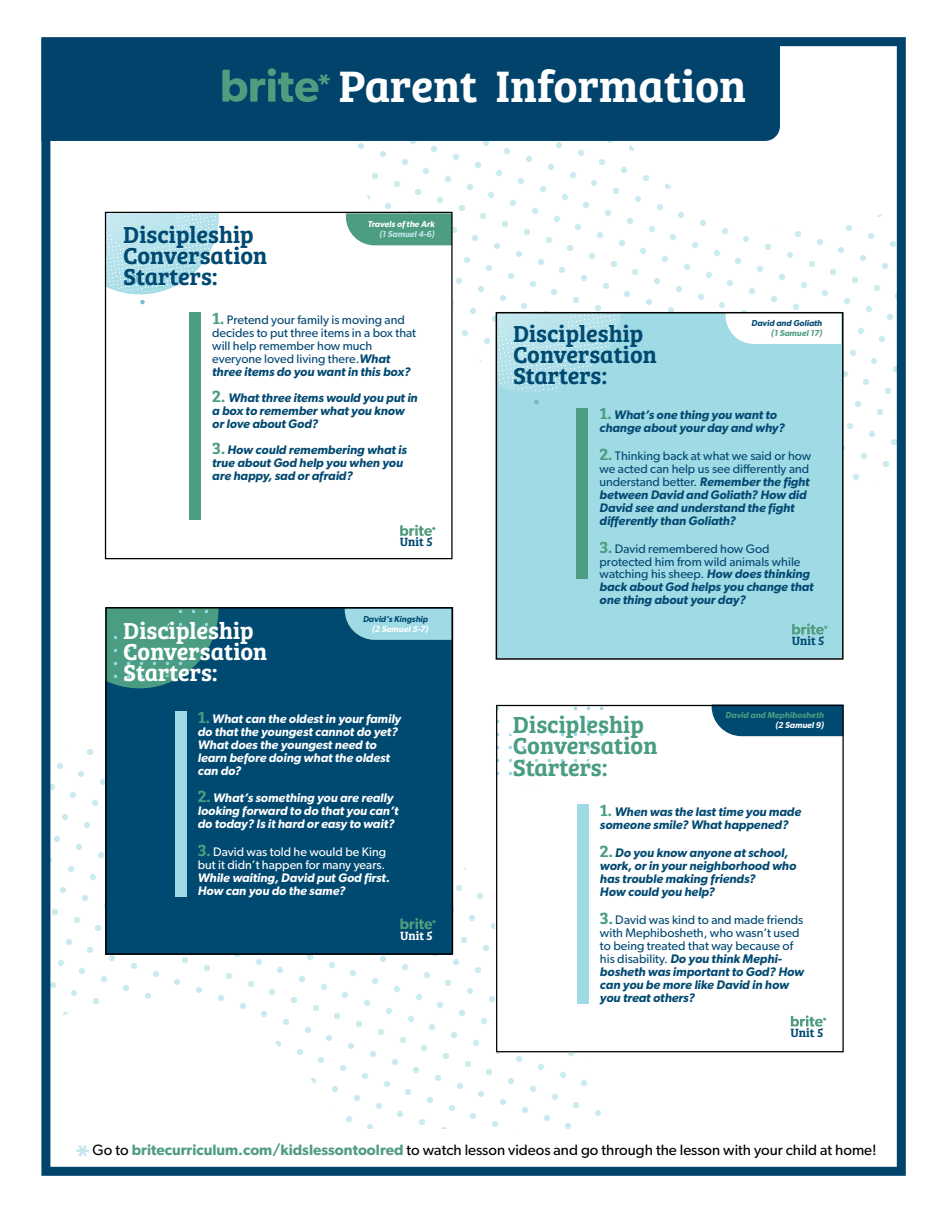
<style>
.page{position:relative;width:945px;height:1215px;background:#fff}
.page>*{position:absolute;margin:0;border:0;box-sizing:border-box;transform-origin:0 0}
.t1{font:45.6px "Bree Serif Sb";color:#fff}
.t2{font:24px/21px "Bree Serif Sb";color:#004971}
.t3{font:24px/21.1px "Bree Serif Sb";color:#4a9d82}
.t4{font:24px/21.1px "Bree Serif Sb";color:#fff}
.t5{font:23.85px/21px "Bree Serif Sb";color:#004971}
.t6{font:15px "Gibson";color:#000}
.t7{font:italic 600 12.45px/13px "Gibson";color:#004971}
.t8{font:12.45px/13px "Gibson";color:#044973}
.t9{font:italic 600 12.45px/13px "Gibson";color:#fff}
.t10{font:italic 600 12.45px/12.9px "Gibson";color:#044973}
.t11{font:12.45px/13px "Gibson";color:#004971}
.t12{font:12.45px/13px "Gibson";color:#fff}
.t13{font:12.45px "Bree Serif Sb";color:#004971}
.t14{font:12.3px "Bree Serif Sb";color:#004971}
.t15{font:12.3px "Bree Serif Sb";color:#fff}
.t16{font:italic 600 8.7px "Gibson";color:#fff}
.t17{font:italic 600 8.7px "Gibson";color:#004971}
.t18{font:italic 600 8.7px "Gibson";color:#4a9d82}
.t19{font:italic 600 8.7px "Gibson";color:#c1e6ec}
.t20{font:italic 600 8.7px "Gibson";color:#4d9d81}
.s1{font-family:"Bree Serif Sb";font-size:17.25px;color:#4d9d81}
.s2{font-weight:600;font-style:italic;color:#004971}
.s3{font-family:"Bree Serif Sb";font-weight:400;font-style:normal;font-size:17.25px;color:#4d9d81}
.s4{font-family:"Bree Serif Sb";font-weight:400;font-style:normal;font-size:17.25px;color:#4a9d82}
.s5{font-family:"Bree Serif Sb";font-size:17.25px;color:#4a9d82}
.s6{font-weight:400;font-style:normal}
.s7{font-weight:600;font-style:italic}
.s8{font-family:"Bree Serif Sb";font-weight:400;font-style:normal;font-size:17.4px;color:#4a9d82}
.s9{font-family:"Bree Serif Sb";font-size:17.4px;color:#4a9d82}
.s10{font-weight:600;color:#4f9c7e}
</style>
<div class="page">
<svg style="left:51px;top:739px;width:563px;height:390px"></svg>
<svg style="left:331px;top:141px;width:565px;height:349px"></svg>
<div style="left:41px;top:37px;width:865px;height:1139px;border:9px solid #02436c"></div>
<div style="left:41px;top:39px;width:739px;height:102px;background:#02436c"></div>
<svg style="left:222px;top:70px;width:108px;height:32px"></svg>
<svg style="left:76px;top:1145px;width:13px;height:12px"></svg>
<div style="left:106px;top:213px;width:346px;height:347px;background:#fff"></div>
<svg style="left:107px;top:214px;width:112px;height:90px"></svg>
<div style="left:346px;top:214px;width:105px;height:31px;background:#4d9d81"></div>
<div style="left:189px;top:313px;width:12px;height:207px;background:#4a9d82"></div>
<svg style="left:400px;top:525px;width:36px;height:11px"></svg>
<div style="left:496px;top:705px;width:347px;height:347px;background:#fff"></div>
<svg style="left:496px;top:704px;width:112px;height:81px"></svg>
<svg style="left:712px;top:704px;width:131px;height:32px"></svg>
<div style="left:577px;top:804px;width:12px;height:200px;background:#a0dae4"></div>
<svg style="left:791px;top:1015px;width:35px;height:12px"></svg>
<div style="left:496px;top:312px;width:346px;height:346px;background:#a0dae5"></div>
<svg style="left:499px;top:315px;width:122px;height:90px"></svg>
<div style="left:726px;top:315px;width:115px;height:29px;background:#fff"></div>
<div style="left:576px;top:408px;width:12px;height:171px;background:#4a9d82"></div>
<svg style="left:792px;top:623px;width:36px;height:12px"></svg>
<div style="left:105px;top:608px;width:347px;height:347px;background:#004971"></div>
<svg style="left:345px;top:610px;width:105px;height:30px"></svg>
<div style="left:175px;top:711px;width:12px;height:185px;background:#a0dae4"></div>
<svg style="left:108px;top:610px;width:111px;height:79px"></svg>
<svg style="left:400px;top:918px;width:36px;height:11px"></svg>
<div style="left:105px;top:212px;width:348px;height:347px;border:1px solid #000"></div>
<div style="left:496px;top:312px;width:348px;height:348px;border:2px solid #000"></div>
<div style="left:496px;top:705px;width:348px;height:347px;border:1px solid #000"></div>
<div style="left:105px;top:607px;width:348px;height:348px;border:2px solid #000"></div>
<h2 class="t2" style="left:123px;top:223px;width:146px">Discipleship<br>Conversation<br>Starters:</h2>
<h1 class="t1" style="left:339px;top:51px;width:409px">Parent Information</h1>
<p class="t16" style="left:368px;top:219px;width:68px">Travels of the Ark</p>
<p class="t19" style="left:379px;top:229px;width:57px">(1 Samuel 4-6)</p>
<p class="t8" style="left:212px;top:313px;width:205px"><span class="s1">1.</span> Pretend your family is moving and decides to put three items in a box that will help remember how much everyone loved living there.<span class="s2">What three items do you want in this box?</span></p>
<p class="t7" style="left:212px;top:391px;width:207px"><span class="s3">2.</span> What three items would you put in a box to remember what you know or love about God?</p>
<p class="t7" style="left:212px;top:443px;width:196px"><span class="s3">3.</span> How could remembering what is true about God help you when you are happy, sad or afraid?</p>
<h2 class="t4" style="left:123px;top:618px;width:146px">Discipleship<br>Conversation<br>Starters:</h2>
<p class="t14" style="left:400px;top:533px;width:34px">Unit 5</p>
<p class="t17" style="left:363px;top:614px;width:67px">David’s Kingship</p>
<p class="t16" style="left:372px;top:624px;width:58px">(2 Samuel 5-7)</p>
<p class="t9" style="left:198px;top:712px;width:205px"><span class="s4">1.</span> What can the oldest in your family do that the youngest cannot do yet?<br>What does the youngest need to learn before doing what the oldest can do?</p>
<p class="t9" style="left:198px;top:791px;width:202px"><span class="s4">2.</span> What’s something you are really looking forward to do that you can’t do today? Is it hard or easy to wait?</p>
<p class="t12" style="left:198px;top:845px;width:190px"><span class="s5">3.</span> David was told he would be King but it didn’t happen for many years.</p>
<p class="t9" style="left:198px;top:871px;width:194px">While waiting, David put God first.<br>How can you do the same?</p>
<p class="t15" style="left:400px;top:926px;width:34px">Unit 5</p>
<h3 class="t5" style="left:513px;top:322px;width:145px">Discipleship<br>Conversation<br>Starters:</h3>
<p class="t17" style="left:752px;top:318px;width:72px">David and Goliath</p>
<p class="t20" style="left:771px;top:327px;width:52px">(1 Samuel 17)</p>
<p class="t10" style="left:600px;top:408px;width:187px"><span class="s3">1.</span> What’s one thing you want to change about your day and why?</p>
<p class="t10" style="left:600px;top:449px;width:213px"><span class="s3">2.</span> <span class="s6">Thinking back at what we said or how we acted can help us see differently and understand better.</span> Remember the fight between David and Goliath? How did David see and understand the fight differently than Goliath?</p>
<p class="t8" style="left:600px;top:542px;width:216px"><span class="s1">3.</span> David remembered how God protected him from wild animals while watching his sheep. <span class="s7">How does thinking back about God helps you change that one thing about your day?</span></p>
<h2 class="t3" style="left:513px;top:713px;width:146px">Discipleship<br>Conversation<br>Starters:</h2>
<p class="t14" style="left:792px;top:631px;width:34px">Unit 5</p>
<p class="t18" style="left:726px;top:710px;width:100px">David and Mephibosheth</p>
<p class="t16" style="left:775px;top:720px;width:50px">(2 Samuel 9)</p>
<p class="t7" style="left:600px;top:804px;width:203px"><span class="s8">1.</span> When was the last time you made someone smile? What happened?</p>
<p class="t7" style="left:600px;top:845px;width:198px"><span class="s8">2.</span> Do you know anyone at school, work, or in your neighborhood who has trouble making friends?<br>How could you help?</p>
<p class="t11" style="left:600px;top:913px;width:206px"><span class="s9">3.</span> David was kind to and made friends with Mephibosheth, who wasn’t used to being treated that way because of his disability. <span class="s7">Do you think Mephi&shy;bosheth was important to God? How can you be more like David in how you treat others?</span></p>
<p class="t13" style="left:790px;top:1023px;width:34px">Unit 5</p>
<p class="t6" style="left:93px;top:1141px;width:786px">Go to <span class="s10">britecurriculum.com/kidslessontoolred</span> to watch lesson videos and go through the lesson with your child at home!</p>
</div>
